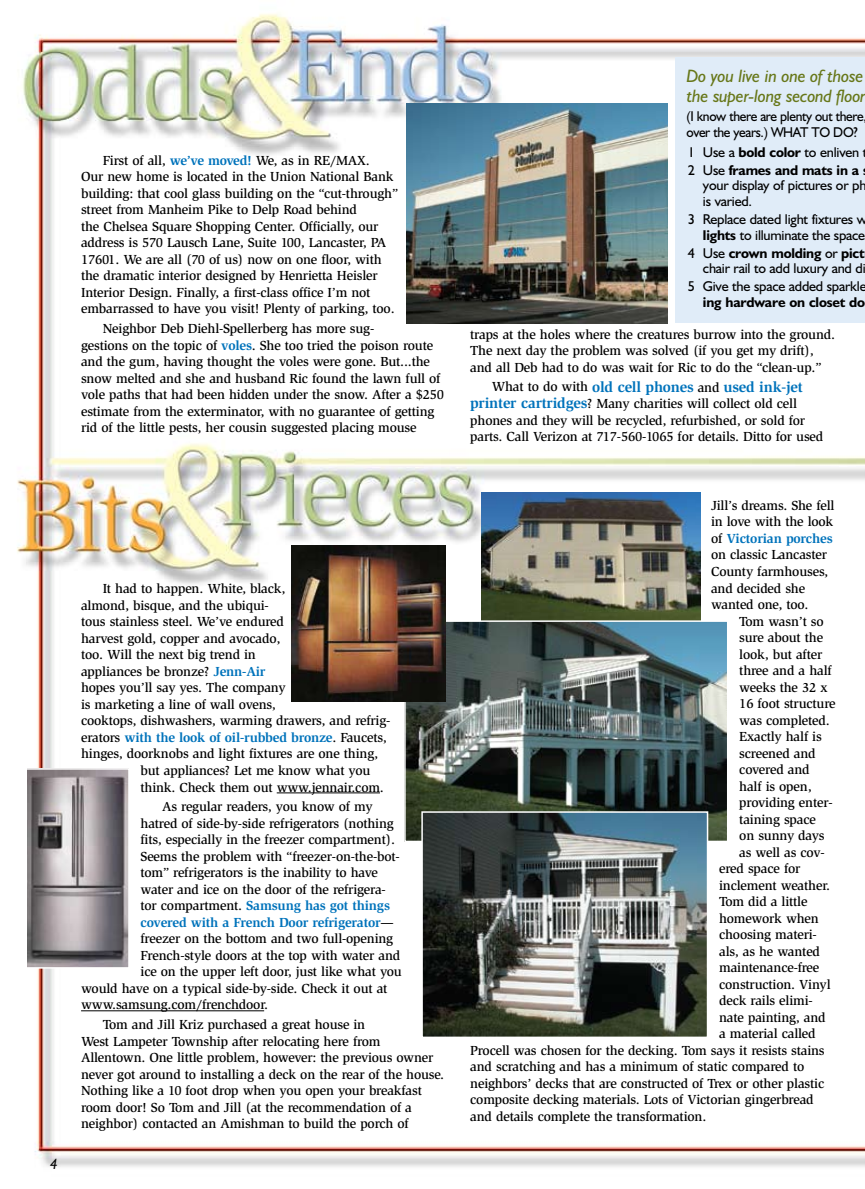
<style>
.page{position:relative;width:865px;height:1189px;background:#fff}
.page>*{position:absolute;margin:0;border:0;box-sizing:border-box;transform-origin:0 0}
.t1{font:italic 18px/19.5px "Humanist 521 BT";letter-spacing:-.015em;color:#677719}
.t2{font:700 15px "Slimbach";letter-spacing:-.015em;color:#0073bb}
.t3{font:italic 15px "Humanist 521 BT";color:#000}
.t4{font:14.25px/15.8px "Humanist 521 BT";letter-spacing:-.015em;color:#000;text-align:right}
.t5{font:700 14.25px/17.9px "Humanist 521 BT";letter-spacing:-.015em;color:#000}
.t6{font:14.25px/15.8px "Humanist 521 BT";letter-spacing:-.015em;color:#000;scale:.95 1}
.t7{font:500 13.5px/16.5px "Slimbach";letter-spacing:-.015em;color:#000}
.t8{font:700 13.5px "Slimbach";letter-spacing:-.015em;color:#0073bb}
.s1{font-weight:400}
.s2{font-weight:700}
.s3{font-weight:700;color:#0073bb}
.s4{font-weight:500;font-size:13.5px;color:#000}
.s5{font-weight:700;font-size:15px;color:#0073bb}
.s6{font-weight:500;color:#000}
</style>
<div class="page">
<img style="left:17px;top:14px;width:847px;height:1153px">
<img style="left:406px;top:104px;width:261px;height:219px">
<hr style="left:276px;top:792px;width:104px;height:1px;background:#000">
<hr style="left:81px;top:1010px;width:183px;height:1px;background:#000">
<img style="left:27px;top:771px;width:100px;height:194px">
<div style="left:24px;top:768px;width:106px;height:200px;border:2px solid #fff"></div>
<img style="left:481px;top:492px;width:219px;height:128px">
<img style="left:407px;top:623px;width:318px;height:215px">
<div style="left:404px;top:620px;width:324px;height:221px;border:2px solid #fff"></div>
<img style="left:424px;top:814px;width:281px;height:220px">
<div style="left:421px;top:811px;width:287px;height:226px;border:2px solid #fff"></div>
<img style="left:291px;top:545px;width:155px;height:156px">
<div style="left:675px;top:58px;width:189px;height:265px;background:#e0ecf8"></div>
<p class="t3" style="left:50px;top:1154px;width:9px">4</p>
<h1 class="t1" style="left:686px;top:66px;width:181px">Do you live in one of those the super-long second floor</h1>
<p class="t6" style="left:686px;top:108px;width:188px">(I know there are plenty out there over the years.) What to do?</p>
<p class="t5" style="left:687px;top:142px;width:173px"><span class="s1">1 Use a</span> bold color <span class="s1">to enliven<br>2 Use</span> frames and mats in a</p>
<p class="t4" style="left:702px;top:177px;width:165px;text-align:left">your display of pictures or ph is varied.</p>
<p class="t4" style="left:687px;top:211px;width:181px">3 Replace dated light fixtures w <span class="s2">lights</span> to illuminate the space</p>
<p class="t4" style="left:687px;top:245px;width:179px">4 Use <span class="s2">crown molding</span> or <span class="s2">pict </span>chair rail to add luxury and di</p>
<p class="t4" style="left:687px;top:278px;width:180px">5 Give the space added sparkle</p>
<p class="t5" style="left:702px;top:293px;width:164px">ing hardware on closet do</p>
<p class="t7" style="left:81px;top:152px;width:318px;text-indent:22px">First of all, <span class="s3">we’ve moved!</span> We, as in RE/MAX.<br>Our new home is located in the Union National Bank building: that cool glass building on the “cut-through” street from Manheim Pike to Delp Road behind<br>the Chelsea Square Shopping Center. Officially, our address is 570 Lausch Lane, Suite 100, Lancaster, PA 17601. We are all (70 of us) now on one floor, with the dramatic interior designed by Henrietta Heisler Interior Design. Finally, a first-class office I’m not embarrassed to have you visit! Plenty of parking, too.</p>
<p class="t7" style="left:81px;top:320px;width:364px;text-indent:22px">Neighbor Deb Diehl-Spellerberg has more sug-<br>gestions on the topic of <span class="s3">voles</span>. She too tried the poison route and the gum, having thought the voles were gone. But...the snow melted and she and husband Ric found the lawn full of vole paths that had been hidden under the snow. After a $250 estimate from the exterminator, with no guarantee of getting rid of the little pests, her cousin suggested placing mouse</p>
<p class="t7" style="left:470px;top:326px;width:366px">traps at the holes where the creatures burrow into the ground.<br>The next day the problem was solved (if you get my drift), and all Deb had to do was wait for Ric to do the “clean-up.”</p>
<p class="t2" style="left:491px;top:377px;width:312px"><span class="s4">What to do with</span> old cell phones <span class="s4">and</span> used ink-jet</p>
<p class="t7" style="left:470px;top:395px;width:354px"><span class="s5">printer cartridges</span>? Many charities will collect old cell phones and they will be recycled, refurbished, or sold for parts. Call Verizon at 717-560-1065 for details. Ditto for used</p>
<p class="t7" style="left:103px;top:580px;width:184px">It had to happen. White, black,</p>
<p class="t7" style="left:81px;top:596px;width:189px">almond, bisque, and the ubiqui-</p>
<p class="t7" style="left:81px;top:613px;width:204px">tous stainless steel. We’ve endured</p>
<p class="t7" style="left:81px;top:629px;width:201px">harvest gold, copper and avocado,</p>
<p class="t7" style="left:81px;top:646px;width:176px">too. Will the next big trend in</p>
<p class="t7" style="left:81px;top:662px;width:186px">appliances be bronze? <span class="s3">Jenn-Air</span></p>
<p class="t7" style="left:81px;top:679px;width:206px">hopes you’ll say yes. The company</p>
<p class="t7" style="left:81px;top:695px;width:196px">is marketing a line of wall ovens,</p>
<p class="t7" style="left:81px;top:712px;width:311px">cooktops, dishwashers, warming drawers, and refrig-</p>
<p class="t8" style="left:81px;top:729px;width:307px"><span class="s6">erators</span> with the look of oil-rubbed bronze<span class="s6">. Faucets,</span></p>
<p class="t7" style="left:81px;top:745px;width:298px">hinges, doorknobs and light fixtures are one thing,</p>
<p class="t7" style="left:140px;top:761px;width:231px">but appliances? Let me know what you</p>
<p class="t7" style="left:140px;top:778px;width:245px">think. Check them out www.jennair.com.</p>
<p class="t7" style="left:162px;top:798px;width:212px">As regular readers, you know of my</p>
<p class="t7" style="left:140px;top:814px;width:255px">hatred of side-by-side refrigerators (nothing</p>
<p class="t7" style="left:140px;top:831px;width:256px">fits, especially in the freezer compartment).</p>
<p class="t7" style="left:140px;top:847px;width:260px">Seems the problem with “freezer-on-the-bot-</p>
<p class="t7" style="left:140px;top:864px;width:239px">tom” refrigerators is the inability to have</p>
<p class="t7" style="left:140px;top:880px;width:247px">water and ice on the door of the refrigera-</p>
<p class="t8" style="left:140px;top:897px;width:251px"><span class="s6">tor compartment.</span> Samsung has got things</p>
<p class="t8" style="left:140px;top:913px;width:255px">covered with a French Door refrigerator<span class="s6">—</span></p>
<p class="t7" style="left:140px;top:930px;width:254px">freezer on the bottom and two full-opening</p>
<p class="t7" style="left:140px;top:946px;width:261px">French-style doors at the top with water and</p>
<p class="t7" style="left:140px;top:963px;width:263px">ice on the upper left door, just like what you</p>
<p class="t7" style="left:81px;top:979px;width:308px">would have on a typical side-by-side. Check it out at</p>
<p class="t7" style="left:81px;top:996px;width:188px">www.samsung.com/frenchdoor.</p>
<p class="t7" style="left:81px;top:1015px;width:364px;text-indent:22px">Tom and Jill Kriz purchased a great house in<br>West Lampeter Township after relocating here from Allentown. One little problem, however: the previous owner never got around to installing a deck on the rear of the house.<br>Nothing like a 10 foot drop when you open your breakfast room door! So Tom and Jill (at the recommendation of a neighbor) contacted an Amishman to build the porch of</p>
<p class="t7" style="left:710px;top:497px;width:125px">Jill’s dreams. She fell in love with the look of <span class="s3">Victorian porches </span>on classic Lancaster<br>County farmhouses, and decided she wanted one, too.</p>
<p class="t7" style="left:739px;top:612px;width:86px">Tom wasn’t so</p>
<p class="t7" style="left:739px;top:629px;width:85px">sure about the</p>
<p class="t7" style="left:739px;top:645px;width:84px">look, but after</p>
<p class="t7" style="left:739px;top:662px;width:94px">three and a half</p>
<p class="t7" style="left:739px;top:678px;width:90px">weeks the 32 x</p>
<p class="t7" style="left:739px;top:695px;width:98px">16 foot structure</p>
<p class="t7" style="left:739px;top:711px;width:92px">was completed.</p>
<p class="t7" style="left:739px;top:728px;width:84px">Exactly half is</p>
<p class="t7" style="left:739px;top:744px;width:78px">screened and</p>
<p class="t7" style="left:739px;top:761px;width:72px">covered and</p>
<p class="t7" style="left:739px;top:777px;width:74px">half is open,</p>
<p class="t7" style="left:739px;top:794px;width:95px">providing enter-</p>
<p class="t7" style="left:739px;top:810px;width:78px">taining space</p>
<p class="t7" style="left:739px;top:827px;width:87px">on sunny days</p>
<p class="t7" style="left:739px;top:843px;width:87px">as well as cov-</p>
<p class="t7" style="left:718px;top:860px;width:83px">ered space for</p>
<p class="t7" style="left:718px;top:876px;width:112px">inclement weather.</p>
<p class="t7" style="left:718px;top:893px;width:90px">Tom did a little</p>
<p class="t7" style="left:718px;top:909px;width:101px">homework when</p>
<p class="t7" style="left:718px;top:926px;width:99px">choosing materi-</p>
<p class="t7" style="left:718px;top:942px;width:102px">als, as he wanted</p>
<p class="t7" style="left:718px;top:959px;width:102px">maintenance-free</p>
<p class="t7" style="left:718px;top:975px;width:113px">construction. Vinyl</p>
<p class="t7" style="left:718px;top:992px;width:95px">deck rails elimi-</p>
<p class="t7" style="left:718px;top:1008px;width:108px">nate painting, and</p>
<p class="t7" style="left:718px;top:1025px;width:98px">a material called</p>
<p class="t7" style="left:470px;top:1041px;width:356px">Procell was chosen for the decking. Tom says it resists stains</p>
<p class="t7" style="left:470px;top:1058px;width:335px">and scratching and has a minimum of static compared to</p>
<p class="t7" style="left:470px;top:1074px;width:355px">neighbors’ decks that are constructed of Trex or other plastic</p>
<p class="t7" style="left:470px;top:1091px;width:345px">composite decking materials. Lots of Victorian gingerbread</p>
<p class="t7" style="left:470px;top:1107px;width:237px">and details complete the transformation.</p>
</div>
